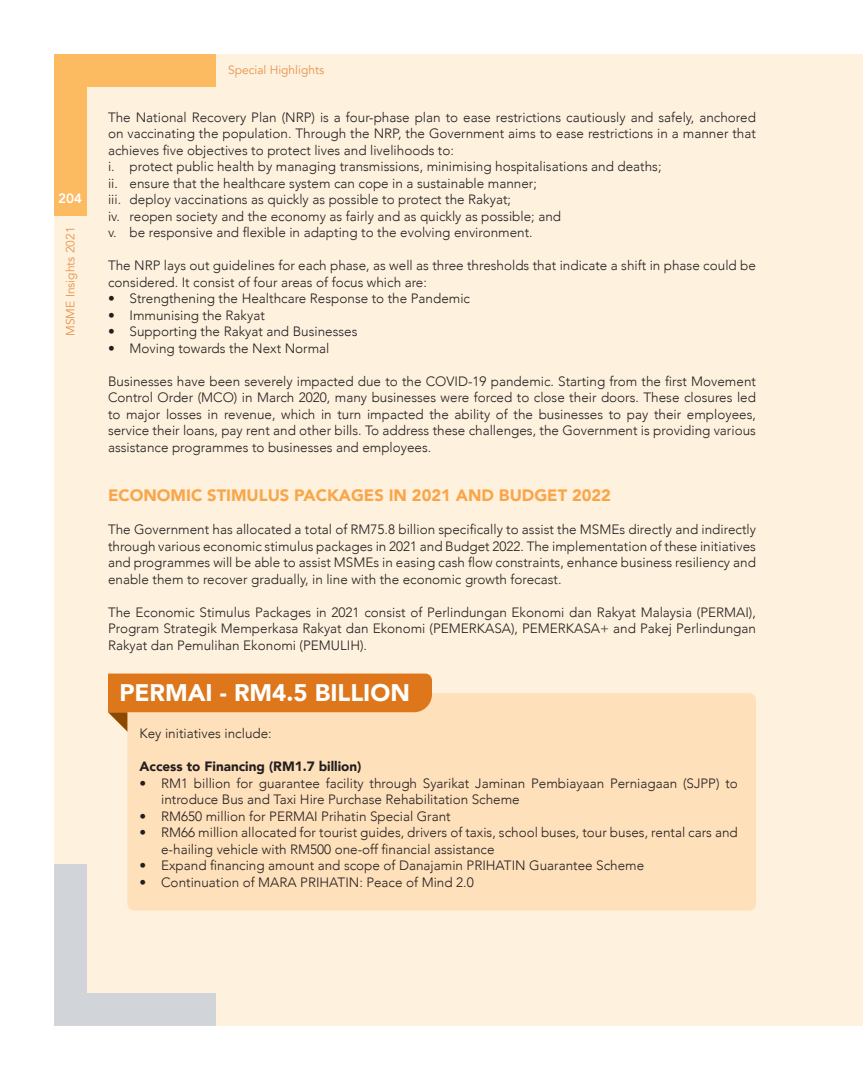
<style>
.page{position:relative;width:864px;height:1080px;background:#fff}
.page>*{position:absolute;margin:0;border:0;box-sizing:border-box;transform-origin:0 0}
.t1{font:900 24px "Avenir";color:#fff}
.t2{font:900 16.5px "Avenir";color:#f9a64a}
.t3{font:300 13.5px/16.5px "Avenir";color:#231f20;text-align:justify}
.t4{font:900 13.5px "Avenir";color:#231f20}
.t5{font:800 13.5px "Avenir";color:#fff}
.t6{font:12px "Avenir";color:#e7934d}
</style>
<div class="page">
<div style="left:54px;top:54px;width:808px;height:972px;background:#fef1de"></div>
<div style="left:54px;top:993px;width:162px;height:33px;background:#d1d5da"></div>
<div style="left:54px;top:864px;width:33px;height:162px;background:#d1d5da"></div>
<div style="left:54px;top:54px;width:162px;height:33px;background:#fcba61"></div>
<div style="left:54px;top:54px;width:33px;height:162px;background:#fcba61"></div>
<div style="left:127px;top:693px;width:629px;height:218px;background:#fee0ba"></div>
<svg style="left:108px;top:674px;width:324px;height:63px;background:#e99f59"></svg>
<p class="t5" style="left:58px;top:187px;width:25px">204</p>
<p class="t6" style="left:63px;top:336px;width:111px;rotate:-90deg">MSME Insights 2021</p>
<p class="t6" style="left:228px;top:62px;width:98px">Special Highlights</p>
<p class="t3" style="left:108px;top:109px;width:650px">The National Recovery Plan (NRP) is a four-phase plan to ease restrictions cautiously and safely, anchored on vaccinating the population. Through the NRP, the Government aims to ease restrictions in a manner that achieves five objectives to protect lives and livelihoods to:</p>
<p class="t3" style="left:108px;top:158px;width:555px">i. protect public health by managing transmissions, minimising hospitalisations and deaths;</p>
<p class="t3" style="left:108px;top:175px;width:430px">ii. ensure that the healthcare system can cope in a sustainable manner;</p>
<p class="t3" style="left:108px;top:191px;width:405px">iii. deploy vaccinations as quickly as possible to protect the Rakyat;</p>
<p class="t3" style="left:108px;top:208px;width:455px">iv. reopen society and the economy as fairly and as quickly as possible; and</p>
<p class="t3" style="left:108px;top:224px;width:426px">v. be responsive and flexible in adapting to the evolving environment.</p>
<p class="t3" style="left:108px;top:257px;width:650px">The NRP lays out guidelines for each phase, as well as three thresholds that indicate a shift in phase could be considered. It consist of four areas of focus which are:</p>
<p class="t3" style="left:108px;top:290px;width:364px">• Strengthening the Healthcare Response to the Pandemic</p>
<p class="t3" style="left:108px;top:307px;width:158px">• Immunising the Rakyat</p>
<p class="t3" style="left:108px;top:323px;width:251px">• Supporting the Rakyat and Businesses</p>
<p class="t3" style="left:108px;top:340px;width:223px">• Moving towards the Next Normal</p>
<p class="t3" style="left:108px;top:373px;width:650px">Businesses have been severely impacted due to the COVID-19 pandemic. Starting from the first Movement Control Order (MCO) in March 2020, many businesses were forced to close their doors. These closures led to major losses in revenue, which in turn impacted the ability of the businesses to pay their employees, service their loans, pay rent and other bills. To address these challenges, the Government is providing various assistance programmes to businesses and employees.</p>
<p class="t2" style="left:108px;top:481px;width:505px">ECONOMIC STIMULUS PACKAGES IN 2021 AND BUDGET 2022</p>
<p class="t3" style="left:108px;top:521px;width:650px">The Government has allocated a total of RM75.8 billion specifically to assist the MSMEs directly and indirectly through various economic stimulus packages in 2021 and Budget 2022. The implementation of these initiatives and programmes will be able to assist MSMEs in easing cash flow constraints, enhance business resiliency and enable them to recover gradually, in line with the economic growth forecast.</p>
<p class="t3" style="left:108px;top:604px;width:650px">The Economic Stimulus Packages in 2021 consist of Perlindungan Ekonomi dan Rakyat Malaysia (PERMAI), Program Strategik Memperkasa Rakyat dan Ekonomi (PEMERKASA), PEMERKASA+ and Pakej Perlindungan Rakyat dan Pemulihan Ekonomi (PEMULIH).</p>
<p class="t1" style="left:119px;top:672px;width:292px">PERMAI - RM4.5 BILLION</p>
<p class="t3" style="left:140px;top:725px;width:134px">Key initiatives include:</p>
<p class="t4" style="left:140px;top:755px;width:223px">Access to Financing (RM1.7 billion)</p>
<p class="t3" style="left:161px;top:775px;width:578px;text-indent:-22px">• RM1 billion for guarantee facility through Syarikat Jaminan Pembiayaan Perniagaan (SJPP) to introduce Bus and Taxi Hire Purchase Rehabilitation Scheme</p>
<p class="t3" style="left:140px;top:808px;width:313px">• RM650 million for PERMAI Prihatin Special Grant</p>
<p class="t3" style="left:161px;top:824px;width:578px;text-indent:-22px">• RM66 million allocated for tourist guides, drivers of taxis, school buses, tour buses, rental cars and e-hailing vehicle with RM500 one-off financial assistance</p>
<p class="t3" style="left:140px;top:857px;width:506px">• Expand financing amount and scope of Danajamin PRIHATIN Guarantee Scheme</p>
<p class="t3" style="left:140px;top:874px;width:336px">• Continuation of MARA PRIHATIN: Peace of Mind 2.0</p>
</div>
